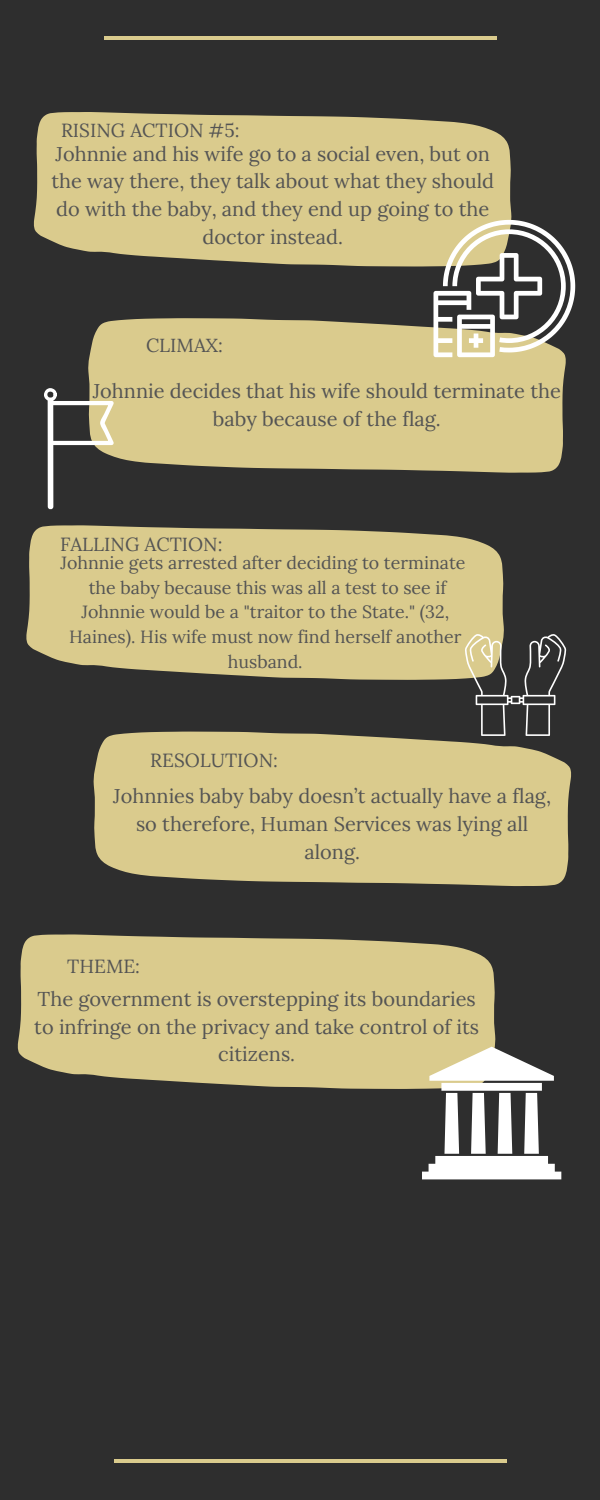
<style>
.page{position:relative;width:600px;height:1500px;background:#2e2e2e}
.page>*{position:absolute;margin:0;border:0;box-sizing:border-box;transform-origin:0 0}
.t1{font:20px/27.8px "Lora";color:#545454;text-align:center}
.t2{font:19px "Lora";color:#545454}
.t3{font:17.8px/24.7px "Lora";color:#545454;text-align:center}
</style>
<div class="page">
<hr style="left:104px;top:36px;width:393px;height:4px;background:#dacb8d">
<hr style="left:114px;top:1459px;width:393px;height:4px;background:#dacb8d">
<div style="left:88px;top:318px;width:478px;height:155px;background:#dacb8d"></div>
<svg style="left:26px;top:525px;width:478px;height:155px;background:#cbbd84"></svg>
<svg style="left:93px;top:732px;width:478px;height:154px;background:#ccbe85"></svg>
<svg style="left:18px;top:934px;width:477px;height:155px;background:#cbbd84"></svg>
<svg style="left:34px;top:112px;width:478px;height:154px;background:#cbbd85"></svg>
<svg style="left:434px;top:220px;width:141px;height:137px"></svg>
<svg style="left:44px;top:388px;width:70px;height:122px"></svg>
<svg style="left:465px;top:634px;width:102px;height:102px"></svg>
<svg style="left:422px;top:1047px;width:139px;height:132px"></svg>
<p class="t2" style="left:61px;top:118px;width:180px">RISING ACTION #5:</p>
<p class="t1" style="left:51px;top:139px;width:444px">Johnnie and his wife go to a social even, but on the way there, they talk about what they should do with the baby, and they end up going to the doctor instead.</p>
<p class="t2" style="left:146px;top:333px;width:79px">CLIMAX:</p>
<p class="t1" style="left:93px;top:377px;width:470px">Johnnie decides that his wife should terminate the baby because of the flag.</p>
<p class="t2" style="left:60px;top:532px;width:164px">FALLING ACTION:</p>
<p class="t3" style="left:60px;top:550px;width:407px">Johnnie gets arrested after deciding to terminate the baby because this was all a test to see if Johnnie would be a "traitor to the State." (32, Haines). His wife must now find herself another husband.</p>
<p class="t2" style="left:150px;top:748px;width:129px">RESOLUTION:</p>
<p class="t1" style="left:113px;top:782px;width:439px">Johnnies baby baby doesn’t actually have a flag, so therefore, Human Services was lying all along.</p>
<p class="t2" style="left:67px;top:953px;width:74px">THEME:</p>
<p class="t1" style="left:34px;top:985px;width:446px">The government is overstepping its boundaries to infringe on the privacy and take control of its citizens.</p>
</div>
